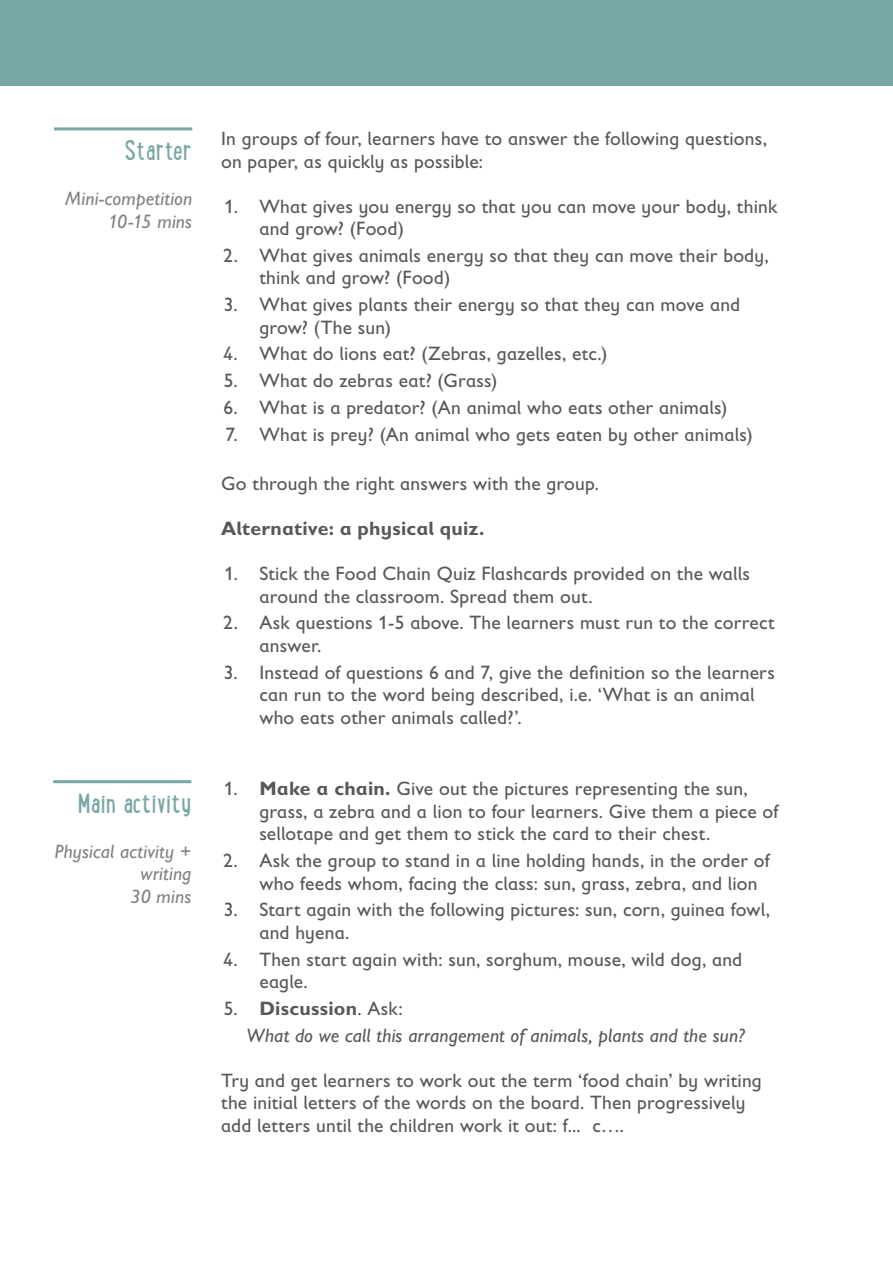
<style>
.page{position:relative;width:893px;height:1263px;background:#fff}
.page>*{position:absolute;margin:0;border:0;box-sizing:border-box;transform-origin:0 0}
.t1{font:30px "Lunch Box";color:#79a7a6}
.t2{font:19.5px/22.5px "Gill Sans Infant Std";letter-spacing:.01em;color:#57585a}
.t3{font:italic 19.5px/26.7px "Gill Sans Infant Std";letter-spacing:.01em;color:#57585a}
.t4{font:italic 19.5px/22.5px "Gill Sans Infant Std";letter-spacing:.01em;color:#808285;text-align:right}
.t5{font:700 19.5px "Gill Sans Infant Std";letter-spacing:.01em;color:#57585a}
.s1{font-weight:700}
.s2{font-style:normal}
.s3{font-weight:700;font-style:normal}
</style>
<div class="page">
<hr style="left:54px;top:127px;width:138px;height:3px;background:#79a7a6">
<hr style="left:53px;top:780px;width:138px;height:3px;background:#79a7a6">
<div style="left:0;top:0;width:893px;height:85px;background:#79a7a6"></div>
<h1 class="t1" style="left:124px;top:129px;width:70px">Starter</h1>
<p class="t4" style="left:65px;top:187px;width:129px">Mini-competition<br>10-15 mins</p>
<h1 class="t1" style="left:78px;top:782px;width:115px">Main activity</h1>
<p class="t4" style="left:55px;top:840px;width:138px">Physical activity + writing<br>30 mins</p>
<p class="t2" style="left:221px;top:127px;width:547px">In groups of four, learners have to answer the following questions, on paper, as quickly as possible:</p>
<p class="t2" style="left:259px;top:195px;width:520px;text-indent:-35px">1. What gives you energy so that you can move your body, think and grow? (Food)</p>
<p class="t2" style="left:259px;top:244px;width:511px;text-indent:-36px">2. What gives animals energy so that they can move their body, think and grow? (Food)</p>
<p class="t2" style="left:259px;top:293px;width:482px;text-indent:-36px">3. What gives plants their energy so that they can move and grow? (The sun)</p>
<p class="t2" style="left:223px;top:343px;width:386px">4. What do lions eat? (Zebras, gazelles, etc.)</p>
<p class="t2" style="left:224px;top:369px;width:275px">5. What do zebras eat? (Grass)</p>
<p class="t2" style="left:223px;top:396px;width:505px">6. What is a predator? (An animal who eats other animals)</p>
<p class="t2" style="left:225px;top:423px;width:529px">7. What is prey? (An animal who gets eaten by other animals)</p>
<p class="t2" style="left:221px;top:472px;width:380px">Go through the right answers with the group.</p>
<p class="t5" style="left:221px;top:517px;width:265px">Alternative: a physical quiz.</p>
<p class="t2" style="left:259px;top:562px;width:492px;text-indent:-35px">1. Stick the Food Chain Quiz Flashcards provided on the walls around the classroom. Spread them out.</p>
<p class="t2" style="left:259px;top:611px;width:517px;text-indent:-36px">2. Ask questions 1-5 above. The learners must run to the correct answer.</p>
<p class="t2" style="left:259px;top:661px;width:517px;text-indent:-36px">3. Instead of questions 6 and 7, give the definition so the learners can run to the word being described, i.e. ‘What is an animal who eats other animals called?’.</p>
<p class="t2" style="left:259px;top:777px;width:520px;text-indent:-35px">1. <span class="s1">Make a chain.</span> Give out the pictures representing the sun, grass, a zebra and a lion to four learners. Give them a piece of sellotape and get them to stick the card to their chest.</p>
<p class="t2" style="left:259px;top:849px;width:512px;text-indent:-36px">2. Ask the group to stand in a line holding hands, in the order of who feeds whom, facing the class: sun, grass, zebra, and lion</p>
<p class="t2" style="left:259px;top:898px;width:512px;text-indent:-36px">3. Start again with the following pictures: sun, corn, guinea fowl, and hyena.</p>
<p class="t2" style="left:259px;top:948px;width:484px;text-indent:-36px">4. Then start again with: sun, sorghum, mouse, wild dog, and eagle.</p>
<p class="t3" style="left:247px;top:995px;width:500px;text-indent:-23px"><span class="s2">5.</span> <span class="s3">Discussion</span><span class="s2">. Ask:<br></span>What do we call this arrangement of animals, plants and the sun?</p>
<p class="t2" style="left:221px;top:1069px;width:542px">Try and get learners to work out the term ‘food chain’ by writing the initial letters of the words on the board. Then progressively add letters until the children work it out: f... c….</p>
</div>
